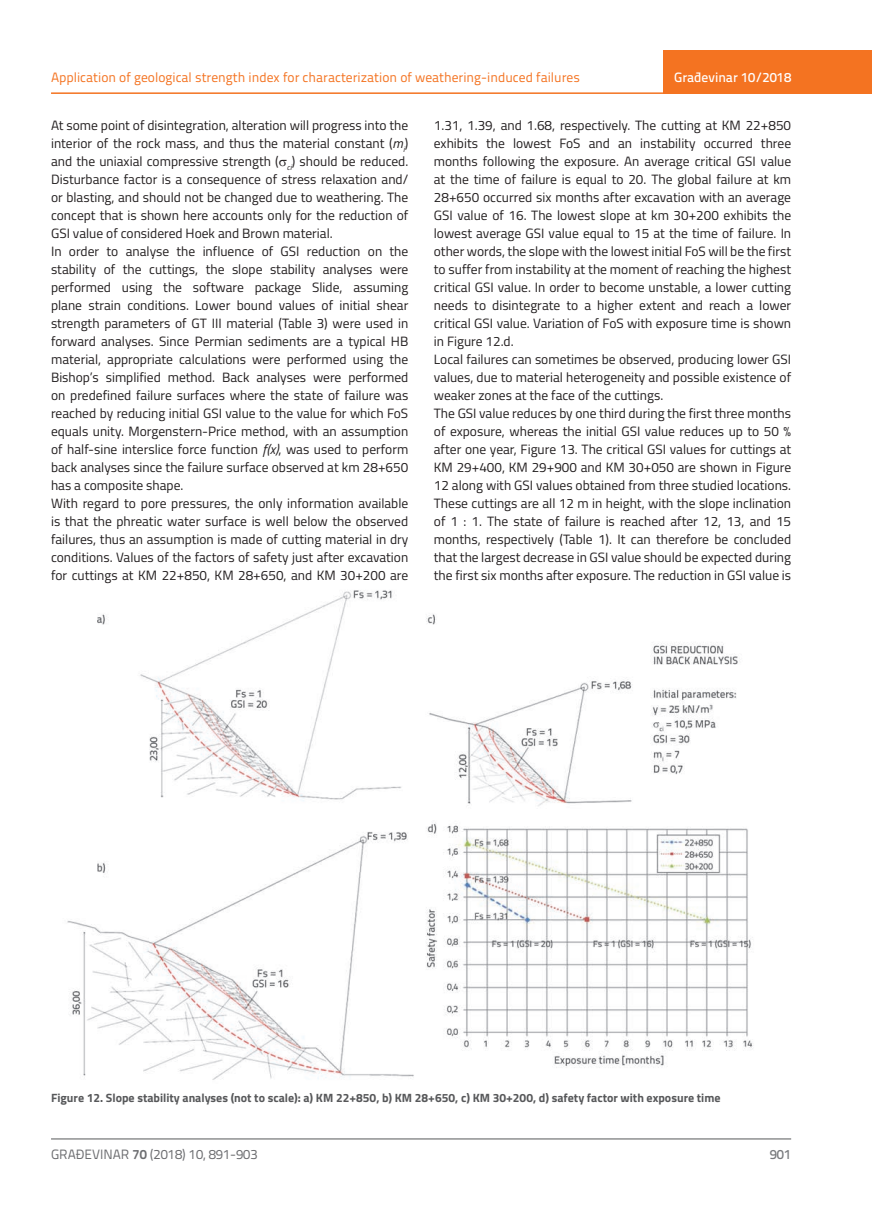
<style>
.page{position:relative;width:872px;height:1212px;background:#fff}
.page>*{position:absolute;margin:0;border:0;box-sizing:border-box;transform-origin:0 0}
.t1{font:13.5px/18px "Titillium";color:#231f20}
.t2{font:13.5px "Titillium Text 22 L";color:#f47321}
.t3{font:13.5px "Titillium Text 22 L";color:#6c6d70}
.t4{font:500 13.5px "Titillium Text 22 L";color:#fff}
.t5{font:500 13.5px "Titillium Text 22 L";color:#787a7d}
.t6{font:700 12px "Titillium";color:#57585a}
.s1{font-style:italic}
.s2{font-weight:700}
</style>
<div class="page">
<hr style="left:51px;top:92px;width:821px;height:2px;background:#f47321">
<div style="left:663px;top:50px;width:209px;height:44px;background:#f47321"></div>
<hr style="left:51px;top:1139px;width:740px;height:1px;background:#57585a">
<img style="left:67px;top:590px;width:686px;height:490px">
<p class="t2" style="left:51px;top:68px;width:530px">Application of geological strength index for characterization of weathering-induced failures</p>
<p class="t1" style="left:51px;top:115px;width:359px">At some point of disintegration, alteration will progress into the interior of the rock mass, and thus the material constant (<span class="s1">m</span><sub>i</sub>) and the uniaxial compressive strength ( <sub>ci</sub>) should be reduced.<br>Disturbance factor is a consequence of stress relaxation and/ or blasting, and should not be changed due to weathering. The concept that is shown here accounts only for the reduction of GSI value of considered Hoek and Brown material.<br>In order to analyse the influence of GSI reduction on the stability of the cuttings, the slope stability analyses were performed using the software package Slide, assuming plane strain conditions. Lower bound values of initial shear strength parameters of GT III material (Table 3) were used in forward analyses. Since Permian sediments are a typical HB material, appropriate calculations were performed using the Bishop’s simplified method. Back analyses were performed on predefined failure surfaces where the state of failure was reached by reducing initial GSI value to the value for which FoS equals unity. Morgenstern-Price method, with an assumption of half-sine interslice force function <span class="s1">f(x)</span>, was used to perform back analyses since the failure surface observed at km 28+650 has a composite shape.<br>With regard to pore pressures, the only information available is that the phreatic water surface is well below the observed failures, thus an assumption is made of cutting material in dry conditions. Values of the factors of safety just after excavation for cuttings at KM 22+850, KM 28+650, and KM 30+200 are</p>
<p class="t1" style="left:434px;top:115px;width:359px">1.31, 1.39, and 1.68, respectively. The cutting at KM 22+850 exhibits the lowest FoS and an instability occurred three months following the exposure. An average critical GSI value at the time of failure is equal to 20. The global failure at km 28+650 occurred six months after excavation with an average GSI value of 16. The lowest slope at km 30+200 exhibits the lowest average GSI value equal to 15 at the time of failure. In other words, the slope with the lowest initial FoS will be the first to suffer from instability at the moment of reaching the highest critical GSI value. In order to become unstable, a lower cutting needs to disintegrate to a higher extent and reach a lower critical GSI value. Variation of FoS with exposure time is shown in Figure 12.d.<br>Local failures can sometimes be observed, producing lower GSI values, due to material heterogeneity and possible existence of weaker zones at the face of the cuttings.<br>The GSI value reduces by one third during the first three months of exposure, whereas the initial GSI value reduces up to 50 % after one year, Figure 13. The critical GSI values for cuttings at KM 29+400, KM 29+900 and KM 30+050 are shown in Figure 12 along with GSI values obtained from three studied locations.<br>These cuttings are all 12 m in height, with the slope inclination of 1 : 1. The state of failure is reached after 12, 13, and 15 months, respectively (Table 1). It can therefore be concluded that the largest decrease in GSI value should be expected during the first six months after exposure. The reduction in GSI value is</p>
<p class="t4" style="left:674px;top:67px;width:118px">Građevinar 10/2018</p>
<p class="t6" style="left:51px;top:1089px;width:671px">Figure 12. Slope stability analyses (not to scale): a) KM 22+850, b) KM 28+650, c) KM 30+200, d) safety factor with exposure time</p>
<p class="t3" style="left:51px;top:1144px;width:208px">GRAĐEVINAR <span class="s2">70</span> (2018) 10, 891-903</p>
<p class="t5" style="left:769px;top:1144px;width:23px">901</p>
</div>
